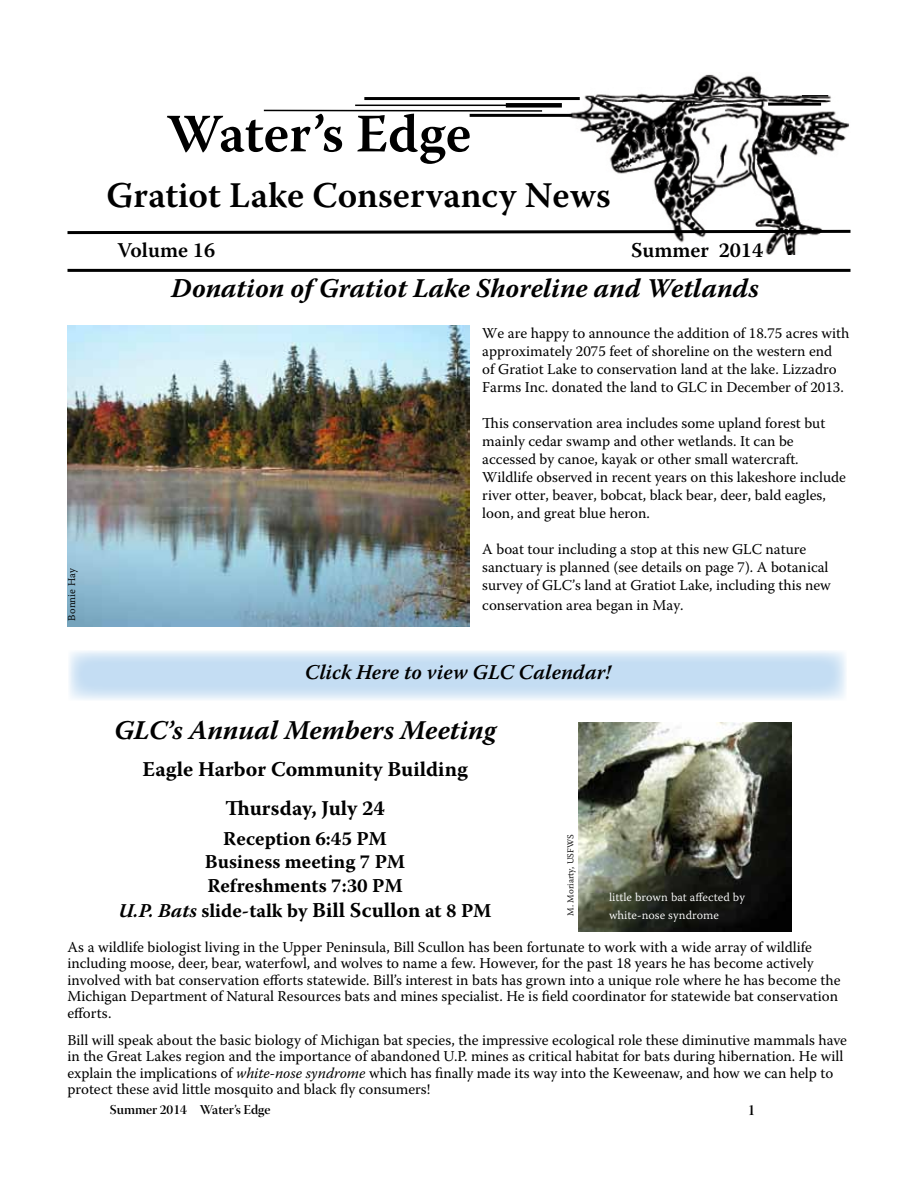
<style>
.page{position:relative;width:918px;height:1188px;background:#fff}
.page>*{position:absolute;margin:0;border:0;box-sizing:border-box;transform-origin:0 0}
.t1{font:600 54px "Warnock Pro";color:#000}
.t2{font:600 36px "Warnock Pro";color:#000}
.t3{font:italic 700 27px "Warnock Pro";color:#000}
.t4{font:700 21px/38.7px "Warnock Pro";color:#000;text-align:center}
.t5{font:italic 600 21px "Warnock Pro";color:#000}
.t6{font:600 21px "Warnock Pro";color:#000}
.t7{font:700 19.5px/23.4px "Warnock Pro";color:#000;text-align:center}
.t8{font:15px/18px "Warnock Pro";color:#000}
.t9{font:15px "Warnock Pro Semibold Disp";color:#000}
.t10{font:13.5px "Warnock Pro Semibold Disp";color:#000}
.t11{font:12px "Warnock Pro Light Capt";color:#fff}
.t12{font:10.5px "Warnock Pro Light Capt";color:#000}
.t13{font:9px "Warnock Pro Light Capt";color:#000}
.s1{font-style:italic}
.s2{font-size:21px}
</style>
<div class="page">
<img style="left:567px;top:74px;width:283px;height:181px">
<svg style="left:67px;top:228px;width:784px;height:8px"></svg>
<hr style="left:69px;top:269px;width:780px;height:3px;background:#000">
<hr style="left:366px;top:97px;width:212px;height:3px;background:#000">
<svg style="left:803px;top:98px;width:23px;height:5px"></svg>
<svg style="left:263px;top:109px;width:280px;height:3px"></svg>
<div style="left:508px;top:103px;width:52px;height:5px;background:#000"></div>
<hr style="left:471px;top:114px;width:100px;height:3px;background:#000">
<hr style="left:356px;top:105px;width:152px;height:1px;background:#000">
<hr style="left:803px;top:95px;width:25px;height:2px;background:#000">
<hr style="left:770px;top:103px;width:50px;height:3px;background:#000">
<svg style="left:69px;top:651px;width:777px;height:49px;background:#cee3f4"></svg>
<img style="left:578px;top:722px;width:213px;height:210px">
<img style="left:68px;top:325px;width:401px;height:301px">
<h1 class="t1" style="left:167px;top:101px;width:306px">Water’s Edge</h1>
<h2 class="t2" style="left:106px;top:174px;width:506px">Gratiot Lake Conservancy News</h2>
<h3 class="t6" style="left:117px;top:237px;width:99px">Volume 16</h3>
<h3 class="t6" style="left:631px;top:237px;width:134px">Summer 2014</h3>
<p class="t12" style="left:65px;top:621px;width:54px;rotate:-90deg">Bonnie Hay</p>
<h3 class="t3" style="left:171px;top:271px;width:589px">Donation of Gratiot Lake Shoreline and Wetlands</h3>
<p class="t8" style="left:482px;top:324px;width:369px">We are happy to announce the addition of 18.75 acres with approximately 2075 feet of shoreline on the western end<br>of Gratiot Lake to conservation land at the lake. Lizzadro Farms Inc. donated the land to GLC in December of 2013.</p>
<p class="t8" style="left:482px;top:414px;width:365px">This conservation area includes some upland forest but mainly cedar swamp and other wetlands. It can be accessed by canoe, kayak or other small watercraft.<br>Wildlife observed in recent years on this lakeshore include river otter, beaver, bobcat, black bear, deer, bald eagles, loon, and great blue heron.</p>
<p class="t8" style="left:482px;top:540px;width:350px">A boat tour including a stop at this new GLC nature sanctuary is planned (see details on page 7). A botanical survey of GLC’s land at Gratiot Lake, including this new</p>
<p class="t8" style="left:482px;top:596px;width:203px">conservation area began in May.</p>
<h3 class="t5" style="left:305px;top:660px;width:307px">Click Here to view GLC Calendar!</h3>
<h3 class="t3" style="left:114px;top:714px;width:384px">GLC’s Annual Members Meeting</h3>
<h3 class="t4" style="left:142px;top:749px;width:327px">Eagle Harbor Community Building<br>Thursday, July 24</h3>
<h3 class="t7" style="left:205px;top:826px;width:202px">Reception 6:45 PM<br>Business meeting 7 PM<br>Refreshments 7:30 PM</h3>
<h3 class="t7" style="left:119px;top:898px;width:374px"><span class="s1">U.P. Bats</span> slide-talk by <span class="s2">Bill Scullon</span> at 8 PM</h3>
<p class="t13" style="left:565px;top:916px;width:83px;rotate:-90deg">M. Moriarty, USFWS</p>
<p class="t11" style="left:609px;top:890px;width:137px">little brown bat affected by</p>
<p class="t11" style="left:609px;top:908px;width:111px">white-nose syndrome</p>
<p class="t8" style="left:68px;top:938px;width:775px;line-height:16.5px">As a wildlife biologist living in the Upper Peninsula, Bill Scullon has been fortunate to work with a wide array of wildlife including moose, deer, bear, waterfowl, and wolves to name a few. However, for the past 18 years he has become actively involved with bat conservation efforts statewide. Bill’s interest in bats has grown into a unique role where he has become the Michigan Department of Natural Resources bats and mines specialist. He is field coordinator for statewide bat conservation efforts.</p>
<p class="t8" style="left:68px;top:1031px;width:781px;line-height:16.5px">Bill will speak about the basic biology of Michigan bat species, the impressive ecological role these diminutive mammals have in the Great Lakes region and the importance of abandoned U.P. mines as critical habitat for bats during hibernation. He will explain the implications of <span class="s1">white-nose syndrome</span> which has finally made its way into the Keweenaw, and how we can help to protect these avid little mosquito and black fly consumers!</p>
<p class="t10" style="left:110px;top:1102px;width:162px">Summer 2014 Water’s Edge</p>
<p class="t9" style="left:748px;top:1101px;width:9px">1</p>
</div>
